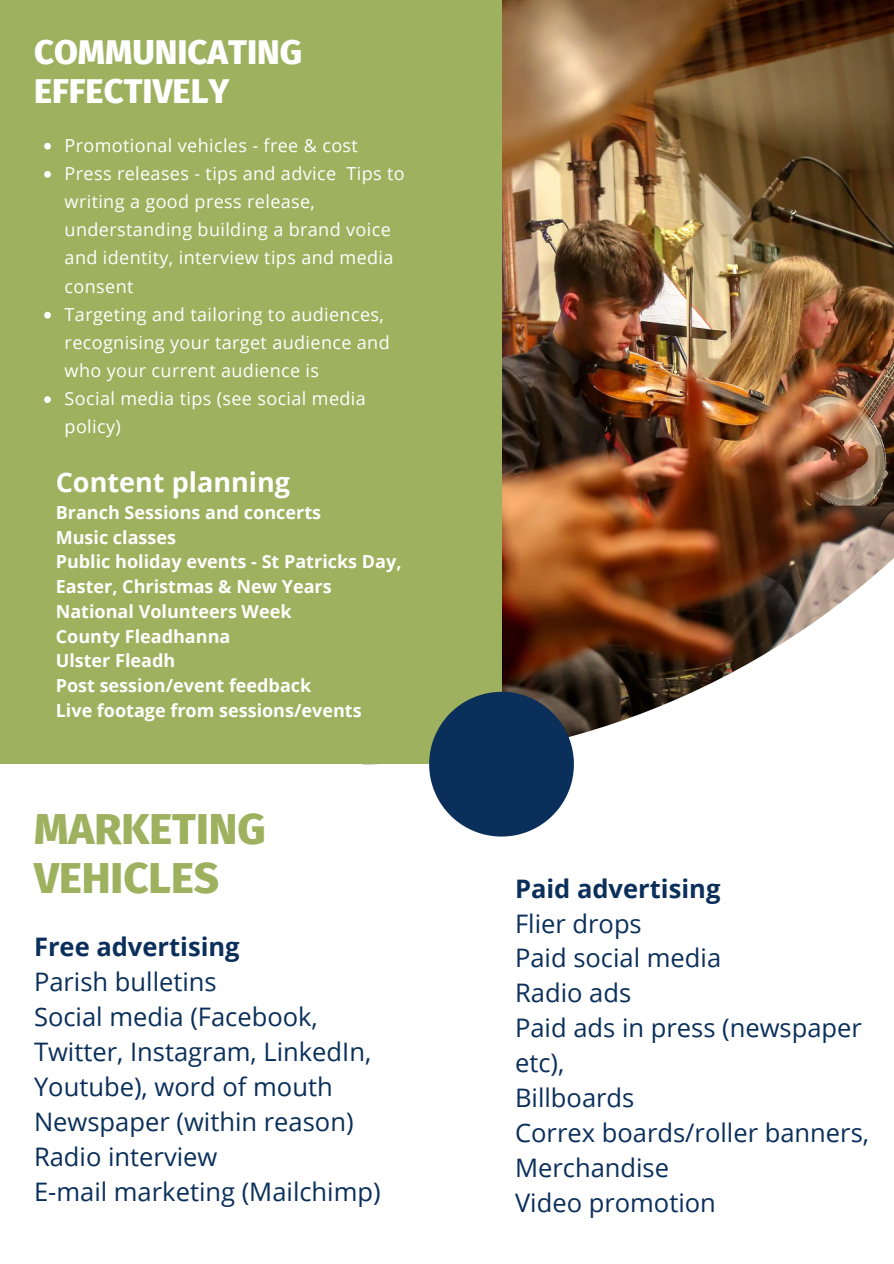
<style>
.page{position:relative;width:894px;height:1264px;background:#fff}
.page>*{position:absolute;margin:0;border:0;box-sizing:border-box;transform-origin:0 0}
.t1{font:800 43.5px "Fira Sans";color:#9eb15f}
.t2{font:800 34.5px "Fira Sans";color:#fff}
.t3{font:700 27px "Open Sans";color:#fff}
.t4{font:25.5px/35px "Open Sans";color:#0a2f5a}
.t5{font:700 25.5px "Open Sans";color:#0a2f5a}
.t6{font:18px/28.2px "Open Sans";letter-spacing:.02em;color:#fff}
.t7{font:700 18px/24.8px "Open Sans";color:#fff}
</style>
<div class="page">
<img style="left:501px;top:0;width:392px;height:764px">
<div style="left:0;top:0;width:501px;height:764px;background:#9eb15f"></div>
<svg style="left:429px;top:692px;width:144px;height:144px"></svg>
<svg style="left:44px;top:143px;width:7px;height:6px"></svg>
<svg style="left:44px;top:171px;width:7px;height:7px"></svg>
<svg style="left:44px;top:312px;width:7px;height:6px"></svg>
<svg style="left:44px;top:396px;width:7px;height:7px"></svg>
<p class="t2" style="left:34px;top:32px;width:270px">COMMUNICATING</p>
<p class="t2" style="left:34px;top:71px;width:197px">EFFECTIVELY</p>
<p class="t6" style="left:65px;top:131px;width:295px">Promotional vehicles - free &amp; cost</p>
<p class="t6" style="left:65px;top:159px;width:341px">Press releases - tips and advice Tips to writing a good press release, understanding building a brand voice and identity, interview tips and media consent</p>
<p class="t6" style="left:65px;top:300px;width:326px">Targeting and tailoring to audiences, recognising your target audience and who your current audience is</p>
<p class="t6" style="left:65px;top:384px;width:302px">Social media tips (see social media policy)</p>
<p class="t3" style="left:56px;top:463px;width:236px">Content planning</p>
<p class="t7" style="left:56px;top:499px;width:267px">Branch Sessions and concerts</p>
<p class="t7" style="left:56px;top:524px;width:122px">Music classes</p>
<p class="t7" style="left:56px;top:549px;width:347px">Public holiday events - St Patricks Day,<br>Easter, Christmas &amp; New Years</p>
<p class="t7" style="left:56px;top:598px;width:237px">National Volunteers Week</p>
<p class="t7" style="left:56px;top:623px;width:176px">County Fleadhanna</p>
<p class="t7" style="left:56px;top:648px;width:121px">Ulster Fleadh</p>
<p class="t7" style="left:56px;top:672px;width:257px">Post session/event feedback</p>
<p class="t7" style="left:56px;top:697px;width:307px">Live footage from sessions/events</p>
<p class="t1" style="left:34px;top:803px;width:233px">MARKETING</p>
<p class="t1" style="left:34px;top:852px;width:187px">VEHICLES</p>
<p class="t5" style="left:34px;top:928px;width:207px">Free advertising</p>
<p class="t4" style="left:34px;top:963px;width:184px">Parish bulletins</p>
<p class="t4" style="left:34px;top:998px;width:339px">Social media (Facebook,<br>Twitter, Instagram, LinkedIn,<br>Youtube), word of mouth</p>
<p class="t4" style="left:34px;top:1103px;width:321px">Newspaper (within reason)</p>
<p class="t4" style="left:34px;top:1138px;width:185px">Radio interview</p>
<p class="t4" style="left:34px;top:1173px;width:348px">E-mail marketing (Mailchimp)</p>
<p class="t5" style="left:515px;top:870px;width:207px">Paid advertising</p>
<p class="t4" style="left:515px;top:905px;width:128px">Flier drops</p>
<p class="t4" style="left:515px;top:940px;width:208px">Paid social media</p>
<p class="t4" style="left:515px;top:974px;width:118px">Radio ads</p>
<p class="t4" style="left:515px;top:1009px;width:348px">Paid ads in press (newspaper etc),</p>
<p class="t4" style="left:515px;top:1079px;width:121px">Billboards</p>
<p class="t4" style="left:515px;top:1114px;width:355px">Correx boards/roller banners,<br>Merchandise</p>
<p class="t4" style="left:515px;top:1184px;width:202px">Video promotion</p>
</div>
